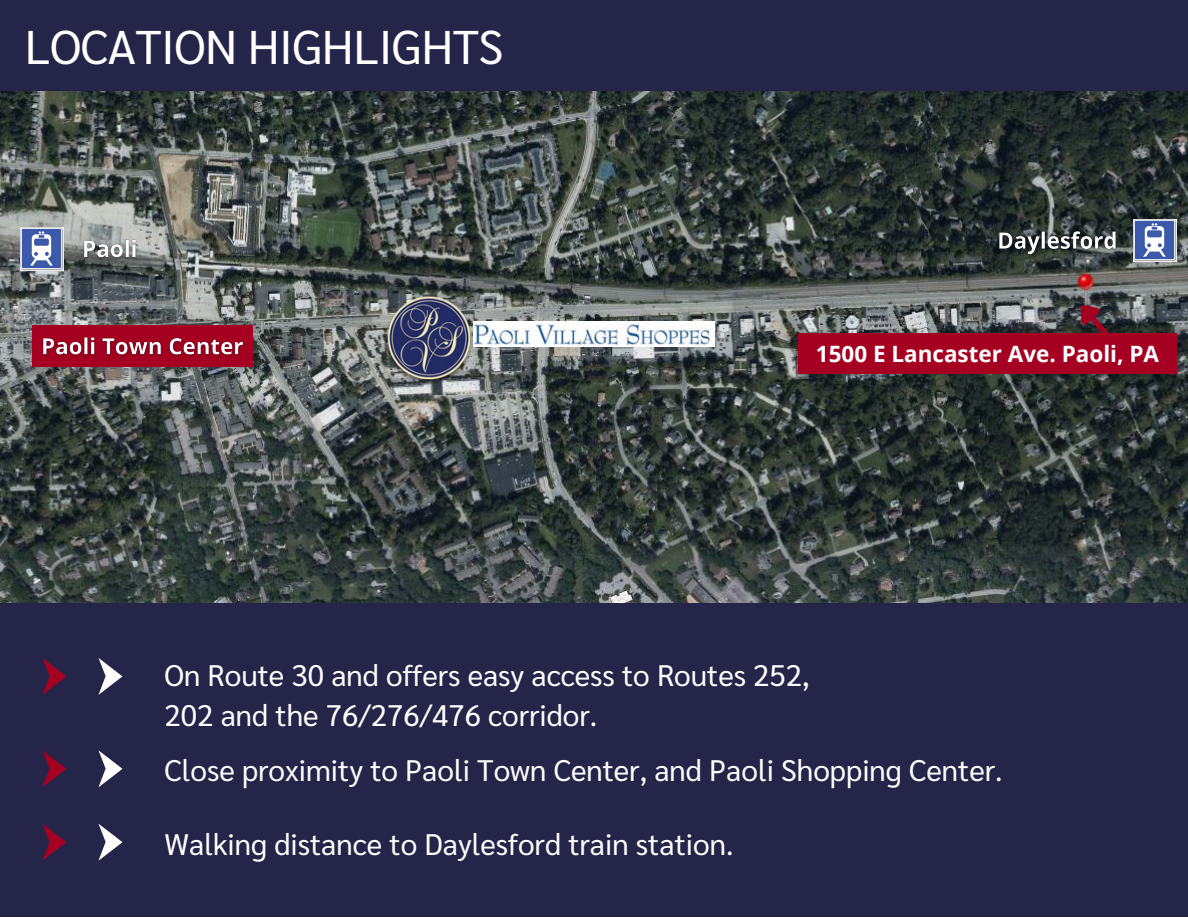
<style>
.page{position:relative;width:1188px;height:918px;background:#fff}
.page>*{position:absolute;margin:0;border:0;box-sizing:border-box;transform-origin:0 0}
.t1{font:47.25px "Sarabun";letter-spacing:-.01em;color:#fff}
.t2{font:29.7px/40.2px "Sarabun";color:#fff}
.t3{font:700 22.5px "Open Sans";color:#fff}
</style>
<div class="page">
<div style="left:0;top:0;width:1188px;height:92px;background:#25254a"></div>
<div style="left:0;top:603px;width:1187px;height:314px;background:#25254a"></div>
<svg style="left:42px;top:658px;width:80px;height:37px"></svg>
<svg style="left:42px;top:824px;width:80px;height:37px"></svg>
<svg style="left:42px;top:750px;width:80px;height:37px"></svg>
<img style="left:0;top:92px;width:1188px;height:511px">
<div style="left:798px;top:333px;width:379px;height:41px;background:#a50021"></div>
<svg style="left:1065px;top:288px;width:56px;height:45px;background:#503f45"></svg>
<img style="left:1134px;top:219px;width:43px;height:43px">
<img style="left:21px;top:227px;width:43px;height:43px">
<img style="left:384px;top:296px;width:89px;height:89px">
<img style="left:473px;top:322px;width:241px;height:25px">
<img style="left:992px;top:225px;width:132px;height:37px">
<img style="left:77px;top:233px;width:66px;height:33px">
<div style="left:32px;top:325px;width:221px;height:42px;background:#a50021"></div>
<img style="left:42px;top:337px;width:202px;height:20px">
<p class="t1" style="left:25px;top:14px;width:480px">LOCATION HIGHLIGHTS</p>
<p class="t3" style="left:816px;top:338px;width:345px">1500 E Lancaster Ave. Paoli, PA</p>
<h1 class="t2" style="left:165px;top:653px;width:647px">On Route 30 and offers easy access to Routes 252,<br>202 and the 76/276/476 corridor.</h1>
<p class="t2" style="left:165px;top:749px;width:840px">Close proximity to Paoli Town Center, and Paoli Shopping Center.</p>
<p class="t2" style="left:165px;top:822px;width:571px">Walking distance to Daylesford train station.</p>
</div>
